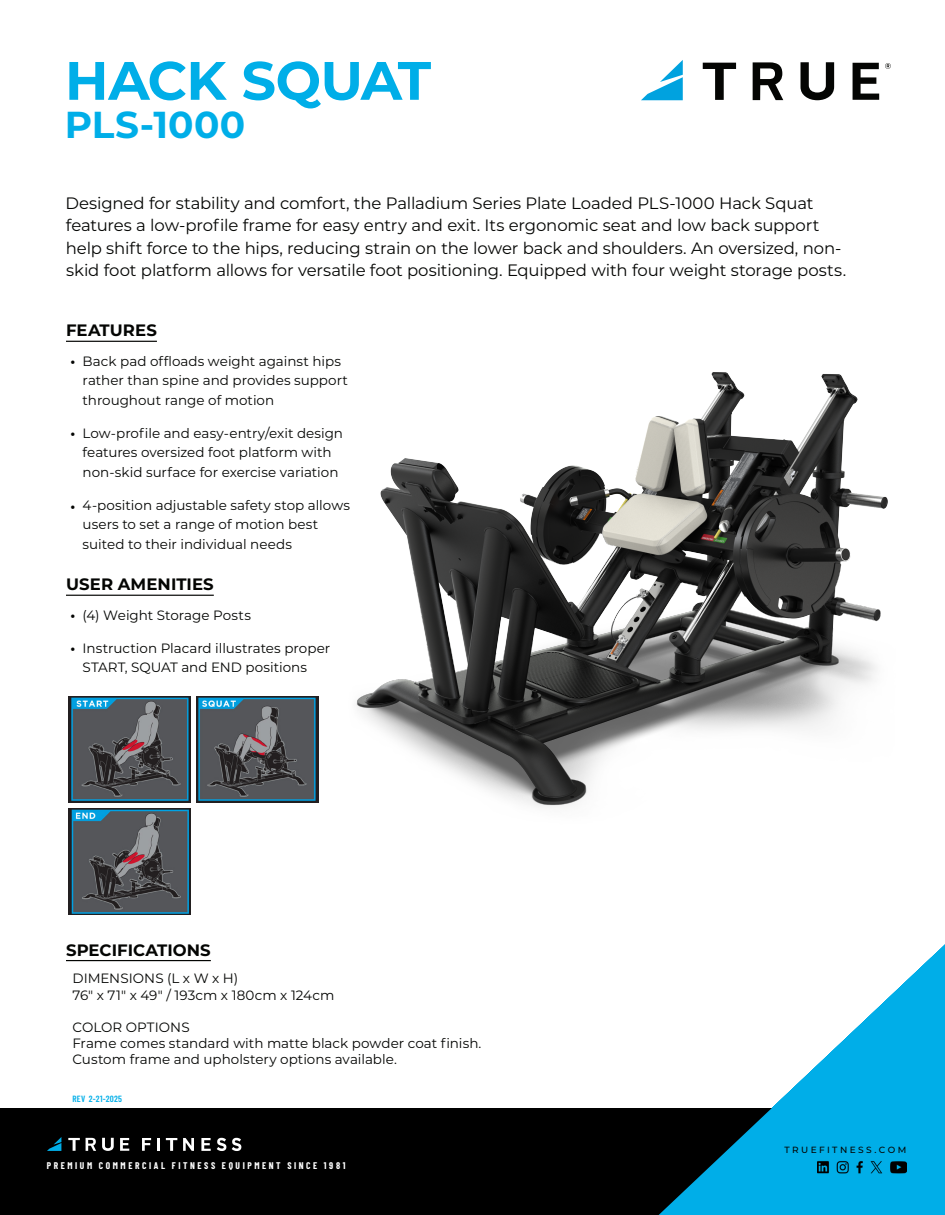
<style>
.page{position:relative;width:945px;height:1215px;background:#fff}
.page>*{position:absolute;margin:0;border:0;box-sizing:border-box;transform-origin:0 0}
.t1{font:700 54px "Montserrat";letter-spacing:-.015em;color:#00aee8}
.t2{font:700 37.5px "Montserrat";letter-spacing:.01em;color:#00aee8}
.t3{font:16.5px/22.5px "Montserrat";letter-spacing:-.01em;color:#040503}
.Force{font:700 16.5px "Montserrat";letter-spacing:.005em;color:#040503}
.t4{font:13.5px/19.5px "Montserrat";color:#040503}
.t5{font:700 13.5px "Montserrat";color:#040503}
.t6{font:500 10.65px "Gotham Condensed";letter-spacing:.27em;color:#fff}
.t7{font:500 9px "Gotham";letter-spacing:.295em;color:#040503}
.t8{font:500 9px "Montserrat";letter-spacing:.27em;color:#040503}
.t9{font:600 9px "Barlow Condensed";letter-spacing:.035em;color:#00aee8}
</style>
<div class="page">
<svg style="left:641px;top:60px;width:42px;height:40px"></svg>
<svg style="left:801px;top:62px;width:33px;height:38px"></svg>
<svg style="left:853px;top:63px;width:26px;height:37px"></svg>
<svg style="left:703px;top:63px;width:33px;height:37px"></svg>
<svg style="left:753px;top:62px;width:30px;height:38px"></svg>
<svg style="left:885px;top:63px;width:6px;height:6px"></svg>
<hr style="left:66px;top:341px;width:91px;height:1px;background:#040503">
<hr style="left:66px;top:595px;width:148px;height:1px;background:#040503">
<hr style="left:66px;top:960px;width:145px;height:1px;background:#040503">
<img style="left:69px;top:696px;width:122px;height:106px">
<img style="left:196px;top:696px;width:122px;height:106px">
<img style="left:69px;top:808px;width:122px;height:107px">
<img style="left:356px;top:372px;width:532px;height:436px">
<div style="left:0;top:1108px;width:932px;height:107px;background:#000"></div>
<svg style="left:659px;top:944px;width:286px;height:271px;fill:#00aee8"></svg>
<svg style="left:47px;top:1137px;width:14px;height:14px"></svg>
<svg style="left:102px;top:1138px;width:12px;height:13px"></svg>
<svg style="left:120px;top:1138px;width:9px;height:13px"></svg>
<svg style="left:68px;top:1138px;width:12px;height:13px"></svg>
<svg style="left:86px;top:1138px;width:10px;height:13px"></svg>
<svg style="left:142px;top:1138px;width:9px;height:13px"></svg>
<svg style="left:157px;top:1138px;width:3px;height:13px"></svg>
<svg style="left:166px;top:1138px;width:11px;height:13px"></svg>
<svg style="left:183px;top:1138px;width:11px;height:13px"></svg>
<svg style="left:201px;top:1138px;width:10px;height:13px"></svg>
<svg style="left:217px;top:1138px;width:9px;height:13px"></svg>
<svg style="left:232px;top:1138px;width:9px;height:13px"></svg>
<p class="t1" style="left:65px;top:42px;width:368px">HACK SQUAT</p>
<p class="t2" style="left:65px;top:98px;width:182px">PLS-1000</p>
<p class="t3" style="left:66px;top:191px;width:782px">Designed for stability and comfort, the Palladium Series Plate Loaded PLS-1000 Hack Squat features a low-profile frame for easy entry and exit. Its ergonomic seat and low back support help shift force to the hips, reducing strain on the lower back and shoulders. An oversized, non&shy;skid foot platform allows for versatile foot positioning. Equipped with four weight storage posts.</p>
<p class="Force" style="left:66px;top:319px;width:92px">FEATURES</p>
<p class="t5" style="left:71px;top:351px;width:6px">•</p>
<p class="t5" style="left:71px;top:423px;width:6px">•</p>
<p class="t5" style="left:71px;top:497px;width:6px">•</p>
<p class="t4" style="left:83px;top:351px;width:267px">Back pad offloads weight against hips rather than spine and provides support throughout range of motion</p>
<p class="t4" style="left:83px;top:423px;width:262px">Low-profile and easy-entry/exit design features oversized foot platform with non-skid surface for exercise variation</p>
<p class="t4" style="left:83px;top:495px;width:269px">4-position adjustable safety stop allows users to set a range of motion best suited to their individual needs</p>
<p class="Force" style="left:66px;top:573px;width:149px">USER AMENITIES</p>
<p class="t5" style="left:71px;top:605px;width:6px">•</p>
<p class="t5" style="left:71px;top:638px;width:6px">•</p>
<p class="t4" style="left:83px;top:605px;width:170px">(4) Weight Storage Posts</p>
<p class="t4" style="left:83px;top:638px;width:249px">Instruction Placard illustrates proper<br>START, SQUAT and END positions</p>
<p class="Force" style="left:66px;top:938px;width:146px">SPECIFICATIONS</p>
<p class="t4" style="left:72px;top:968px;width:167px">DIMENSIONS (L x W x H)</p>
<p class="t4" style="left:72px;top:985px;width:264px">76" x 71" x 49" / 193cm x 180cm x 124cm</p>
<p class="t4" style="left:72px;top:1017px;width:119px">COLOR OPTIONS</p>
<p class="t4" style="left:72px;top:1035px;width:411px;line-height:16.2px">Frame comes standard with matte black powder coat finish.<br>Custom frame and upholstery options available.</p>
<p class="t9" style="left:72px;top:1093px;width:51px">REV 2-21-2025</p>
<p class="t6" style="left:47px;top:1159px;width:295px">PREMIUM COMMERCIAL FITNESS EQUIPMENT SINCE 1981</p>
<p class="t7" style="left:780px;top:1143px;width:128px">TRUEFITNESS.COM</p>
<p class="t8" style="left:785px;top:1144px;width:123px">TRUEFITNESS.COM</p>
</div>
